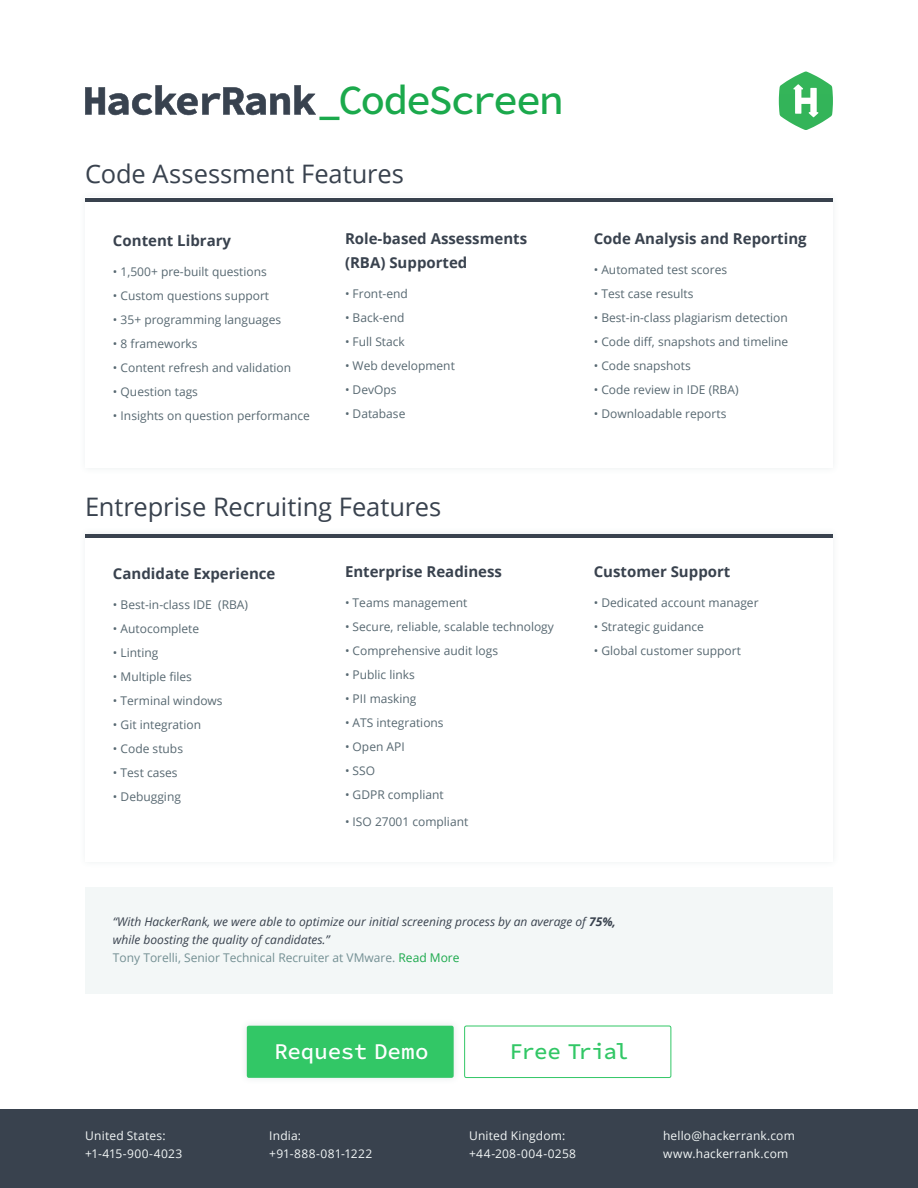
<style>
.page{position:relative;width:918px;height:1188px;background:#fff}
.page>*{position:absolute;margin:0;border:0;box-sizing:border-box;transform-origin:0 0}
.t1{font:500 41.55px "Source Code Pro";letter-spacing:-.065em;color:#1ba94c}
.t2{font:25.5px "Open Sans";letter-spacing:-.005em;color:#39424e}
.t3{font:500 22.5px "Source Code Pro";letter-spacing:-.005em;color:#fff}
.t4{font:500 22.5px "Source Code Pro";letter-spacing:-.07em;color:#32c766}
.t5{font:700 15px/24px "Open Sans";color:#39424e}
.t6{font:12px "Open Sans";color:#576871}
.t7{font:italic 12px/18px "Open Sans";color:#39424e}
.t8{font:12px "Open Sans";letter-spacing:.015em;color:#f3f7f7}
.s1{font-weight:700}
.s2{font-style:normal;color:#738f93}
.s3{font-style:normal;color:#1ba94c}
</style>
<div class="page">
<div style="left:78px;top:190px;width:762px;height:285px;background:#fbfcfc"></div>
<div style="left:86px;top:198px;width:747px;height:270px;background:#fff"></div>
<div style="left:78px;top:527px;width:762px;height:341px;background:#fbfcfc"></div>
<div style="left:86px;top:534px;width:747px;height:327px;background:#fff"></div>
<svg style="left:779px;top:72px;width:54px;height:58px"></svg>
<div style="left:0;top:1109px;width:918px;height:79px;background:#39424e"></div>
<svg style="left:85px;top:85px;width:231px;height:30px"></svg>
<hr style="left:85px;top:198px;width:748px;height:3px;background:#39424e">
<hr style="left:85px;top:534px;width:748px;height:4px;background:#39424e">
<div style="left:86px;top:887px;width:747px;height:107px;background:#f3f7f7"></div>
<div style="left:239px;top:1018px;width:222px;height:67px;background:#738f94;opacity:.2"></div>
<div style="left:247px;top:1026px;width:207px;height:52px;background:#32c766;border-radius:2px"></div>
<div style="left:464px;top:1026px;width:207px;height:52px;border:1px solid #32c766;border-radius:2px"></div>
<p class="t1" style="left:317px;top:70px;width:248px">_CodeScreen</p>
<p class="t2" style="left:85px;top:156px;width:320px">Code Assessment Features</p>
<p class="t5" style="left:113px;top:228px;width:120px">Content Library</p>
<p class="t6" style="left:113px;top:263px;width:155px">• 1,500+ pre-built questions</p>
<p class="t6" style="left:113px;top:287px;width:158px">• Custom questions support</p>
<p class="t6" style="left:113px;top:311px;width:170px">• 35+ programming languages</p>
<p class="t6" style="left:113px;top:335px;width:86px">• 8 frameworks</p>
<p class="t6" style="left:113px;top:359px;width:180px">• Content refresh and validation</p>
<p class="t6" style="left:113px;top:383px;width:87px">• Question tags</p>
<p class="t6" style="left:113px;top:407px;width:198px">• Insights on question performance</p>
<p class="t5" style="left:345px;top:226px;width:184px">Role-based Assessments (RBA) Supported</p>
<p class="t6" style="left:345px;top:285px;width:64px">• Front-end</p>
<p class="t6" style="left:345px;top:309px;width:61px">• Back-end</p>
<p class="t6" style="left:345px;top:333px;width:61px">• Full Stack</p>
<p class="t6" style="left:345px;top:357px;width:111px">• Web development</p>
<p class="t6" style="left:345px;top:381px;width:53px">• DevOps</p>
<p class="t6" style="left:345px;top:405px;width:62px">• Database</p>
<p class="t2" style="left:85px;top:489px;width:358px">Entreprise Recruiting Features</p>
<p class="t5" style="left:113px;top:561px;width:164px">Candidate Experience</p>
<p class="t6" style="left:113px;top:596px;width:137px">• Best-in-class IDE (RBA)</p>
<p class="t6" style="left:113px;top:620px;width:88px">• Autocomplete</p>
<p class="t6" style="left:113px;top:644px;width:47px">• Linting</p>
<p class="t6" style="left:113px;top:668px;width:80px">• Multiple files</p>
<p class="t6" style="left:113px;top:692px;width:111px">• Terminal windows</p>
<p class="t6" style="left:113px;top:716px;width:90px">• Git integration</p>
<p class="t6" style="left:113px;top:740px;width:72px">• Code stubs</p>
<p class="t6" style="left:113px;top:764px;width:66px">• Test cases</p>
<p class="t6" style="left:113px;top:788px;width:69px">• Debugging</p>
<p class="t5" style="left:345px;top:559px;width:159px">Enterprise Readiness</p>
<p class="t6" style="left:345px;top:594px;width:124px">• Teams management</p>
<p class="t6" style="left:345px;top:618px;width:210px">• Secure, reliable, scalable technology</p>
<p class="t6" style="left:345px;top:642px;width:155px">• Comprehensive audit logs</p>
<p class="t6" style="left:345px;top:666px;width:71px">• Public links</p>
<p class="t6" style="left:345px;top:690px;width:73px">• PII masking</p>
<p class="t6" style="left:345px;top:714px;width:100px">• ATS integrations</p>
<p class="t6" style="left:345px;top:738px;width:61px">• Open API</p>
<p class="t6" style="left:345px;top:762px;width:32px">• SSO</p>
<p class="t6" style="left:345px;top:786px;width:100px">• GDPR compliant</p>
<p class="t6" style="left:345px;top:813px;width:125px">• ISO 27001 compliant</p>
<p class="t5" style="left:594px;top:226px;width:214px">Code Analysis and Reporting</p>
<p class="t6" style="left:594px;top:261px;width:135px">• Automated test scores</p>
<p class="t6" style="left:594px;top:285px;width:101px">• Test case results</p>
<p class="t6" style="left:594px;top:309px;width:196px">• Best-in-class plagiarism detection</p>
<p class="t6" style="left:594px;top:333px;width:196px">• Code diff, snapshots and timeline</p>
<p class="t6" style="left:594px;top:357px;width:99px">• Code snapshots</p>
<p class="t6" style="left:594px;top:381px;width:146px">• Code review in IDE (RBA)</p>
<p class="t6" style="left:594px;top:405px;width:134px">• Downloadable reports</p>
<p class="t5" style="left:594px;top:559px;width:138px">Customer Support</p>
<p class="t6" style="left:594px;top:594px;width:166px">• Dedicated account manager</p>
<p class="t6" style="left:594px;top:618px;width:112px">• Strategic guidance</p>
<p class="t6" style="left:594px;top:642px;width:149px">• Global customer support</p>
<p class="t7" style="left:113px;top:912px;width:504px">“With HackerRank, we were able to optimize our initial screening process by an average of <span class="s1">75%, </span>while boosting the quality of candidates.”<br><span class="s2">Tony Torelli, Senior Technical Recruiter at VMware.</span> <span class="s3">Read More</span></p>
<p class="t8" style="left:85px;top:1127px;width:82px">United States:</p>
<p class="t8" style="left:85px;top:1145px;width:98px">+1-415-900-4023</p>
<p class="t3" style="left:275px;top:1035px;width:156px">Request Demo</p>
<p class="t4" style="left:510px;top:1035px;width:120px">Free Trial</p>
<p class="t8" style="left:269px;top:1127px;width:33px">India:</p>
<p class="t8" style="left:269px;top:1145px;width:104px">+91-888-081-1222</p>
<p class="t8" style="left:469px;top:1127px;width:98px">United Kingdom:</p>
<p class="t8" style="left:469px;top:1145px;width:108px">+44-208-004-0258</p>
<p class="t8" style="left:663px;top:1127px;width:133px">hello@hackerrank.com</p>
<p class="t8" style="left:663px;top:1145px;width:127px">www.hackerrank.com</p>
</div>
